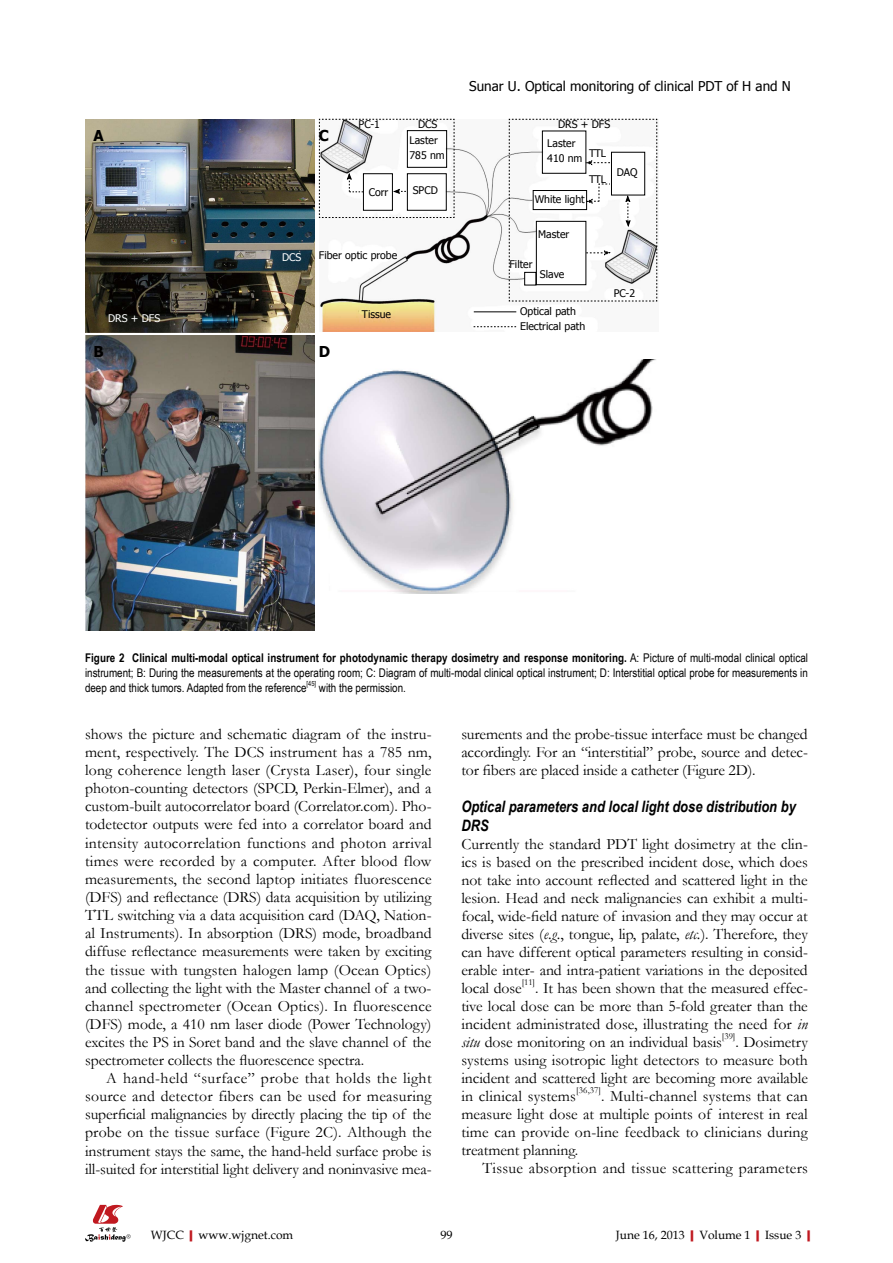
<style>
.page{position:relative;width:893px;height:1263px;background:#fff}
.page>*{position:absolute;margin:0;border:0;box-sizing:border-box;transform-origin:0 0}
.t1{font:15.75px/18px "Garamond";letter-spacing:-.005em;color:#000;text-align:justify}
.t2{font:italic 700 15.75px/18.8px "Arial Narrow";color:#000}
.t3{font:15.75px "Garamond";letter-spacing:.015em;color:#000}
.t4{font:700 15px "Tahoma";color:#000}
.t5{font:13.5px "Tahoma";color:#000}
.t6{font:12px/15px "Arial Narrow";color:#000;text-align:justify}
.t7{font:12px "Book Antiqua";color:#000}
.t8{font:10.5px/15px "Tahoma";color:#000}
.t9{font:10.5px "Tahoma";color:#fff}
.t10{font:9.15px "Garamond";letter-spacing:.005em;color:#000}
.t11{font:7.05px "Arial Narrow";color:#000}
.s1{font-weight:700}
.s2{font-style:italic}
.s3{font-weight:700;color:#c01920}
</style>
<div class="page">
<svg style="left:85px;top:1205px;width:46px;height:37px"></svg>
<img style="left:85px;top:119px;width:230px;height:213px">
<img style="left:85px;top:336px;width:230px;height:295px">
<img style="left:319px;top:359px;width:337px;height:234px">
<img style="left:320px;top:119px;width:338px;height:213px">
<hr style="left:474px;top:312px;width:42px;height:1px;background:#000">
<svg style="left:319px;top:119px;width:136px;height:99px"></svg>
<svg style="left:509px;top:119px;width:148px;height:183px"></svg>
<div style="left:407px;top:130px;width:40px;height:38px;border:1px solid #000"></div>
<div style="left:363px;top:173px;width:30px;height:37px;border:1px solid #000"></div>
<div style="left:407px;top:173px;width:39px;height:37px;border:1px solid #000"></div>
<div style="left:536px;top:221px;width:50px;height:64px;border:1px solid #000"></div>
<div style="left:524px;top:272px;width:12px;height:13px;border:1px solid #000"></div>
<div style="left:533px;top:190px;width:54px;height:20px;border:1px solid #000"></div>
<div style="left:611px;top:152px;width:34px;height:43px;border:1px solid #000"></div>
<svg style="left:474px;top:326px;width:42px;height:1px"></svg>
<p class="t4" style="left:94px;top:125px;width:12px">A</p>
<p class="t9" style="left:108px;top:311px;width:54px">DRS + DFS</p>
<p class="t9" style="left:282px;top:250px;width:21px">DCS</p>
<p class="t4" style="left:319px;top:125px;width:12px">C</p>
<p class="t8" style="left:359px;top:116px;width:23px">PC-1</p>
<p class="t5" style="left:469px;top:77px;width:323px">Sunar U. Optical monitoring of clinical PDT of H and N</p>
<p class="t8" style="left:418px;top:116px;width:21px">DCS</p>
<p class="t8" style="left:558px;top:116px;width:54px">DRS + DFS</p>
<p class="t8" style="left:410px;top:132px;width:37px">Laster<br>785 nm</p>
<p class="t8" style="left:369px;top:184px;width:21px">Corr</p>
<p class="t8" style="left:413px;top:183px;width:27px">SPCD</p>
<p class="t8" style="left:547px;top:135px;width:37px">Laster<br>410 nm</p>
<p class="t8" style="left:535px;top:192px;width:52px">White light</p>
<p class="t8" style="left:589px;top:145px;width:18px">TTL</p>
<p class="t8" style="left:589px;top:171px;width:18px">TTL</p>
<p class="t8" style="left:617px;top:164px;width:22px">DAQ</p>
<p class="t8" style="left:319px;top:247px;width:80px">Fiber optic probe</p>
<p class="t8" style="left:362px;top:306px;width:31px">Tissue</p>
<p class="t8" style="left:538px;top:226px;width:33px">Master</p>
<p class="t8" style="left:540px;top:266px;width:26px">Slave</p>
<p class="t8" style="left:509px;top:256px;width:25px">Filter</p>
<p class="t8" style="left:520px;top:303px;width:67px">Optical path<br>Electrical path</p>
<p class="t8" style="left:614px;top:286px;width:23px">PC-2</p>
<p class="t4" style="left:94px;top:341px;width:12px">B</p>
<p class="t4" style="left:319px;top:341px;width:13px">D</p>
<p class="t6" style="left:85px;top:650px;width:724px"><span class="s1">Figure 2 Clinical multi-modal optical instrument for photodynamic therapy dosimetry and response monitoring.</span> A: Picture of multi-modal clinical optical instrument; B: During the measurements at the operating room; C: Diagram of multi-modal clinical optical instrument; D: Interstitial optical probe for measurements in deep and thick tumors. Adapted from the reference</p>
<p class="t11" style="left:307px;top:679px;width:11px">[45]</p>
<p class="t6" style="left:319px;top:680px;width:88px">with the permission.</p>
<p class="t1" style="left:85px;top:724px;width:348px">shows the picture and schematic diagram of the instru&shy;ment, respectively. The DCS instrument has a 785 nm, long coherence length laser (Crysta Laser), four single photon-counting detectors (SPCD, Perkin-Elmer), and a custom-built autocorrelator board (Correlator.com). Pho&shy;todetector outputs were fed into a correlator board and intensity autocorrelation functions and photon arrival times were recorded by a computer. After blood flow measurements, the second laptop initiates fluorescence (DFS) and reflectance (DRS) data acquisition by utilizing TTL switching via a data acquisition card (DAQ, Nation&shy;al Instruments). In absorption (DRS) mode, broadband diffuse reflectance measurements were taken by exciting the tissue with tungsten halogen lamp (Ocean Optics) and collecting the light with the Master channel of a two&shy;channel spectrometer (Ocean Optics). In fluorescence (DFS) mode, a 410 nm laser diode (Power Technology) excites the PS in Soret band and the slave channel of the spectrometer collects the fluorescence spectra.</p>
<p class="t1" style="left:85px;top:1069px;width:348px;text-indent:21px">A hand-held “surface” probe that holds the light source and detector fibers can be used for measuring superficial malignancies by directly placing the tip of the probe on the tissue surface (Figure 2C). Although the instrument stays the same, the hand-held surface probe is ill-suited for interstitial light delivery and noninvasive mea-</p>
<p class="t1" style="left:461px;top:724px;width:348px">surements and the probe-tissue interface must be changed accordingly. For an “interstitial” probe, source and detec&shy;tor fibers are placed inside a catheter (Figure 2D).</p>
<p class="t2" style="left:461px;top:796px;width:336px">Optical parameters and local light dose distribution by<br>DRS</p>
<p class="t1" style="left:461px;top:834px;width:348px">Currently the standard PDT light dosimetry at the clin&shy;ics is based on the prescribed incident dose, which does not take into account reflected and scattered light in the lesion. Head and neck malignancies can exhibit a multi&shy;focal, wide-field nature of invasion and they may occur at diverse sites (<span class="s2">e.g.</span>, tongue, lip, palate, <span class="s2">etc.</span>). Therefore, they can have different optical parameters resulting in consid&shy;erable inter- and intra-patient variations in the deposited local dose</p>
<p class="t10" style="left:522px;top:976px;width:15px">[11]</p>
<p class="t1" style="left:461px;top:978px;width:348px;text-indent:74px">. It has been shown that the measured effec&shy;tive local dose can be more than 5-fold greater than the incident administrated dose, illustrating the need for <span class="s2">in situ</span> dose monitoring on an individual basis</p>
<p class="t10" style="left:722px;top:1030px;width:15px">[39]</p>
<p class="t1" style="left:461px;top:1032px;width:348px;text-indent:274px">. Dosimetry systems using isotropic light detectors to measure both incident and scattered light are becoming more available in clinical systems</p>
<p class="t10" style="left:576px;top:1084px;width:26px">[36,37]</p>
<p class="t1" style="left:461px;top:1086px;width:348px;text-indent:140px">. Multi-channel systems that can measure light dose at multiple points of interest in real time can provide on-line feedback to clinicians during treatment planning.</p>
<p class="t3" style="left:483px;top:1157px;width:327px">Tissue absorption and tissue scattering parameters</p>
<p class="t7" style="left:151px;top:1226px;width:144px">WJCC<span class="s3">|</span>www.wjgnet.com</p>
<p class="t7" style="left:440px;top:1226px;width:13px">99</p>
<p class="t7" style="left:616px;top:1226px;width:202px">June 16, 2013<span class="s3">|</span>Volume 1<span class="s3">|</span>Issue 3<span class="s3">|</span></p>
</div>
